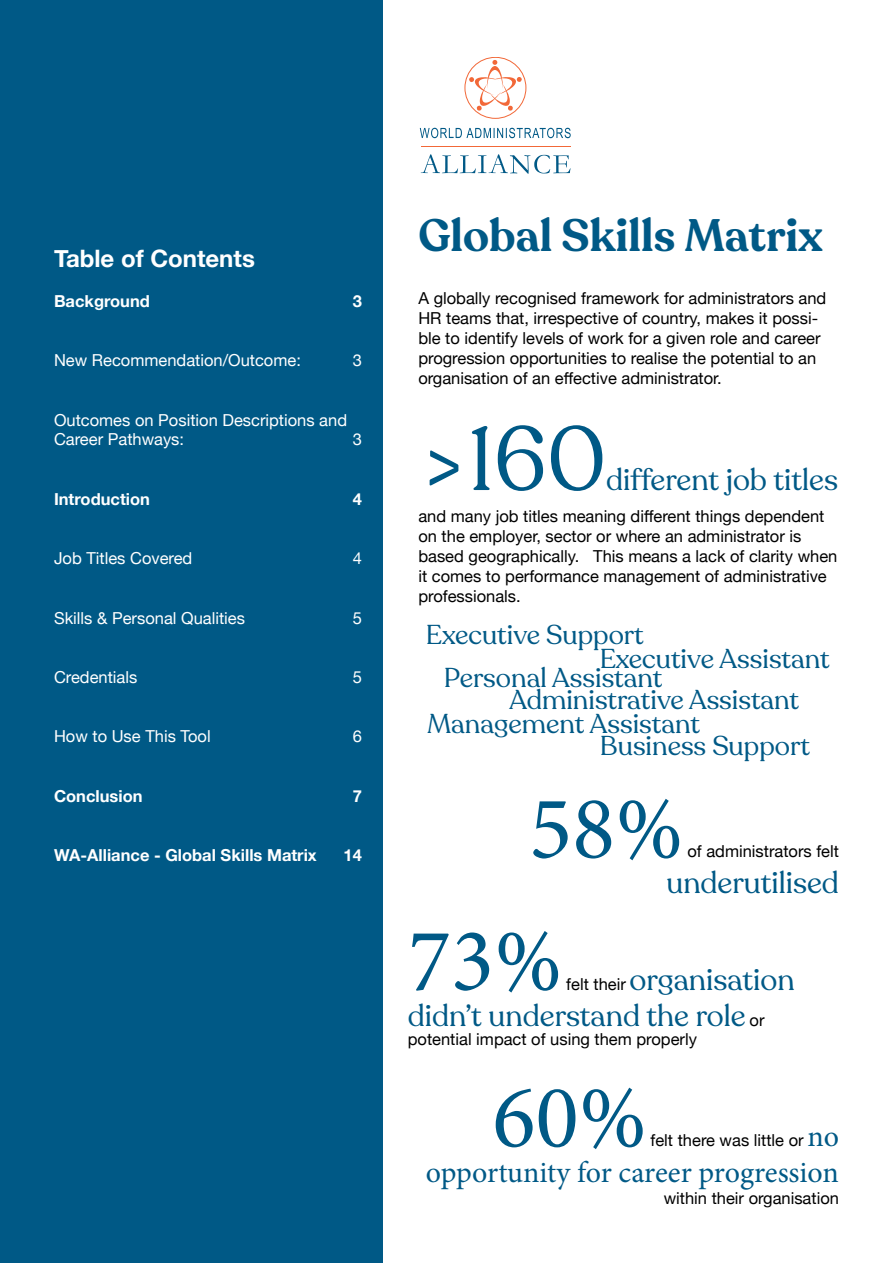
<style>
.page{position:relative;width:893px;height:1263px;background:#fff}
.page>*{position:absolute;margin:0;border:0;box-sizing:border-box;transform-origin:0 0}
.t1{font:90px "Minion Pro";color:#005986}
.t2{font:90px "Recoleta";color:#005986}
.t3{font:600 45px "Recoleta";color:#005986}
.t4{font:30px/36px "Recoleta";color:#005986}
.t5{font:30px "Minion Pro";letter-spacing:-.005em;color:#005986}
.t6{font:27px/46px "Recoleta";color:#005986}
.t7{font:700 24px "Helvetica Neue";color:#fff}
.t8{font:16.5px/19.8px "Helvetica Neue";color:#000}
.t9{font:16.5px/19.8px "Helvetica Neue";color:#fff}
.t10{font:700 16.5px "Helvetica Neue";color:#fff}
.s1{font-size:82.5px}
.s2{font-family:"Helvetica Neue";font-size:16.5px;color:#000}
.s3{font-family:"Minion Pro";font-size:30px;color:#005986}
</style>
<div class="page">
<div style="left:0;top:0;width:383px;height:1263px;background:#005986"></div>
<div style="left:465px;top:57px;width:61px;height:62px;border:1px solid #f26838;border-radius:50%"></div>
<svg style="left:421px;top:154px;width:150px;height:20px"></svg>
<svg style="left:469px;top:60px;width:53px;height:51px"></svg>
<svg style="left:420px;top:128px;width:151px;height:10px"></svg>
<hr style="left:421px;top:147px;width:149px;height:1px;background:#f26838">
<h3 class="t7" style="left:54px;top:240px;width:202px">Table of Contents</h3>
<p class="t10" style="left:54px;top:288px;width:97px">Background</p>
<p class="t10" style="left:353px;top:288px;width:11px">3</p>
<p class="t9" style="left:54px;top:351px;width:248px">New Recommendation/Outcome:</p>
<p class="t9" style="left:353px;top:351px;width:11px">3</p>
<p class="t9" style="left:54px;top:411px;width:295px">Outcomes on Position Descriptions and<br>Career Pathways:</p>
<p class="t9" style="left:353px;top:431px;width:11px">3</p>
<p class="t10" style="left:54px;top:486px;width:97px">Introduction</p>
<p class="t10" style="left:353px;top:486px;width:11px">4</p>
<p class="t9" style="left:54px;top:549px;width:140px">Job Titles Covered</p>
<p class="t9" style="left:353px;top:549px;width:11px">4</p>
<p class="t9" style="left:54px;top:609px;width:192px">Skills &amp; Personal Qualities</p>
<p class="t9" style="left:353px;top:609px;width:11px">5</p>
<p class="t9" style="left:54px;top:668px;width:85px">Credentials</p>
<p class="t9" style="left:353px;top:668px;width:11px">5</p>
<p class="t9" style="left:54px;top:728px;width:158px">How to Use This Tool</p>
<p class="t9" style="left:353px;top:728px;width:11px">6</p>
<p class="t10" style="left:54px;top:783px;width:90px">Conclusion</p>
<p class="t10" style="left:353px;top:783px;width:11px">7</p>
<p class="t10" style="left:54px;top:842px;width:264px">WA-Alliance - Global Skills Matrix</p>
<p class="t10" style="left:344px;top:842px;width:20px">14</p>
<h2 class="t3" style="left:418px;top:207px;width:406px">Global Skills Matrix</h2>
<p class="t8" style="left:418px;top:290px;width:409px">A globally recognised framework for administrators and HR teams that, irrespective of country, makes it possi&shy;ble to identify levels of work for a given role and career progression opportunities to realise the potential to an organisation of an effective administrator.</p>
<h1 class="t2" style="left:418px;top:404px;width:189px"><span class="s1">&gt;</span>160</h1>
<h3 class="t4" style="left:606px;top:462px;width:233px">different job titles</h3>
<p class="t8" style="left:418px;top:508px;width:420px">and many job titles meaning different things dependent on the employer, sector or where an administrator is based geographically. This means a lack of clarity when it comes to performance management of administrative professionals.</p>
<h3 class="t6" style="left:426px;top:612px;width:219px">Executive Support</h3>
<h3 class="t6" style="left:600px;top:636px;width:231px">Executive Assistant</h3>
<h3 class="t6" style="left:427px;top:655px;width:274px;text-indent:17px">Personal Assistant<br>Management Assistant</h3>
<h3 class="t6" style="left:509px;top:677px;width:292px">Administrative Assistant</h3>
<h3 class="t6" style="left:600px;top:723px;width:212px">Business Support</h3>
<h1 class="t1" style="left:529px;top:768px;width:156px">58%</h1>
<p class="t8" style="left:687px;top:843px;width:153px">of administrators felt</p>
<h3 class="t4" style="left:666px;top:866px;width:174px">underutilised</h3>
<h1 class="t1" style="left:408px;top:901px;width:156px">73%</h1>
<h3 class="t4" style="left:408px;top:962px;width:388px;text-indent:158px"><span class="s2">felt their</span> organisation didn’t understand the role <span class="s2">or</span></h3>
<p class="t8" style="left:408px;top:1031px;width:291px">potential impact of using them properly</p>
<h1 class="t1" style="left:492px;top:1057px;width:156px">60%</h1>
<p class="t8" style="left:651px;top:1131px;width:190px">felt there was little or <span class="s3">no</span></p>
<h3 class="t5" style="left:426px;top:1153px;width:415px">opportunity for career progression</h3>
<p class="t8" style="left:664px;top:1189px;width:177px">within their organisation</p>
</div>
